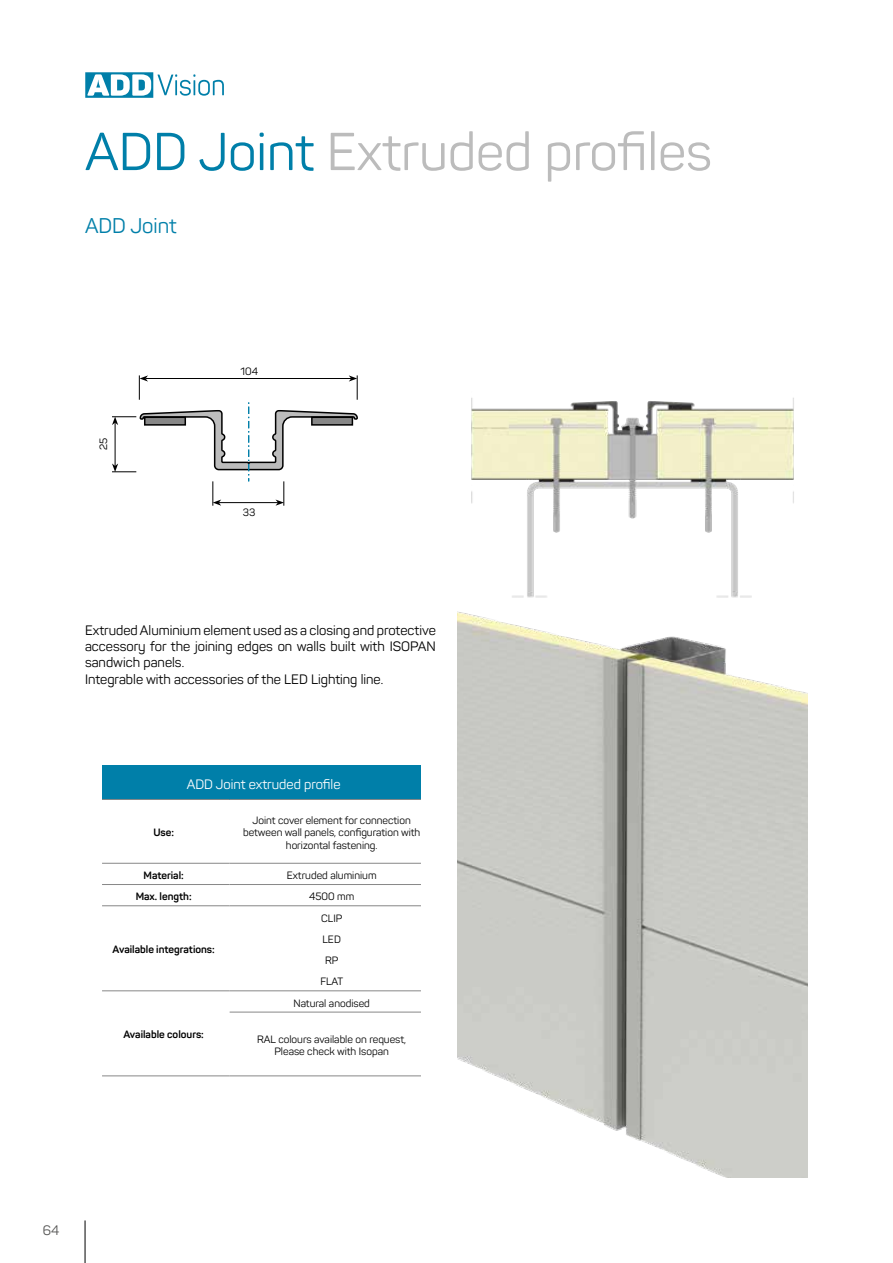
<style>
.page{position:relative;width:893px;height:1263px;background:#fff}
.page>*{position:absolute;margin:0;border:0;box-sizing:border-box;transform-origin:0 0}
.t1{font:52.5px "Panton";color:#bcbcbc}
.t2{font:21px "Panton";color:#007fa9}
.t3{font:13.5px/16.2px "Panton";color:#000}
.t4{font:13.5px "Panton";color:#fff}
.t5{font:13.5px "Panton";color:#575756}
.t6{font:10.5px/12.6px "Panton";color:#000;text-align:center}
.t7{font:700 10.5px "Panton";color:#000}
.s1{color:#007fa9}
</style>
<div class="page">
<img style="left:457px;top:611px;width:351px;height:567px">
<img style="left:471px;top:397px;width:323px;height:201px">
<svg style="left:112px;top:375px;width:246px;height:131px"></svg>
<hr style="left:85px;top:1220px;width:1px;height:43px;background:#000">
<svg style="left:85px;top:72px;width:139px;height:26px"></svg>
<div style="left:102px;top:765px;width:319px;height:34px;background:#007fa9"></div>
<hr style="left:102px;top:799px;width:128px;height:1px;background:#878787">
<hr style="left:230px;top:799px;width:191px;height:1px;background:#878787">
<hr style="left:102px;top:863px;width:128px;height:1px;background:#878787">
<hr style="left:230px;top:863px;width:191px;height:1px;background:#878787">
<hr style="left:102px;top:884px;width:128px;height:1px;background:#878787">
<hr style="left:230px;top:884px;width:191px;height:1px;background:#878787">
<hr style="left:102px;top:905px;width:128px;height:1px;background:#878787">
<hr style="left:230px;top:905px;width:191px;height:1px;background:#878787">
<hr style="left:102px;top:990px;width:128px;height:1px;background:#878787">
<hr style="left:102px;top:1075px;width:128px;height:1px;background:#878787">
<hr style="left:230px;top:990px;width:191px;height:1px;background:#878787">
<hr style="left:230px;top:1012px;width:191px;height:1px;background:#878787">
<hr style="left:230px;top:1075px;width:191px;height:1px;background:#878787">
<h1 class="t1" style="left:85px;top:119px;width:628px"><span class="s1">ADD Joint</span> Extruded profiles</h1>
<h2 class="t2" style="left:85px;top:213px;width:93px">ADD Joint</h2>
<p class="t6" style="left:97px;top:450px;width:14px;rotate:-90deg">25</p>
<p class="t6" style="left:240px;top:365px;width:19px">104</p>
<p class="t6" style="left:243px;top:506px;width:14px">33</p>
<p class="t3" style="left:85px;top:622px;width:352px">Extruded Aluminium element used as a closing and protective accessory for the joining edges on walls built with ISOPAN sandwich panels.<br>Integrable with accessories of the LED Lighting line.</p>
<p class="t7" style="left:153px;top:826px;width:22px">Use:</p>
<p class="t4" style="left:187px;top:776px;width:155px">ADD Joint extruded profile</p>
<p class="t6" style="left:243px;top:814px;width:179px">Joint cover element for connection between wall panels, configuration with horizontal fastening.</p>
<p class="t7" style="left:144px;top:869px;width:42px">Material:</p>
<p class="t6" style="left:287px;top:869px;width:91px">Extruded aluminium</p>
<p class="t7" style="left:136px;top:890px;width:58px">Max. length:</p>
<p class="t6" style="left:309px;top:890px;width:47px">4500 mm</p>
<p class="t7" style="left:113px;top:943px;width:104px">Available integrations:</p>
<p class="t7" style="left:123px;top:1028px;width:82px">Available colours:</p>
<p class="t6" style="left:320px;top:907px;width:24px;line-height:21.1px">CLIP<br>LED<br>RP<br>FLAT</p>
<p class="t6" style="left:293px;top:996px;width:78px">Natural anodised</p>
<p class="t6" style="left:257px;top:1033px;width:151px">RAL colours available on request,<br>Please check with Isopan</p>
<p class="t5" style="left:43px;top:1222px;width:18px">64</p>
</div>
